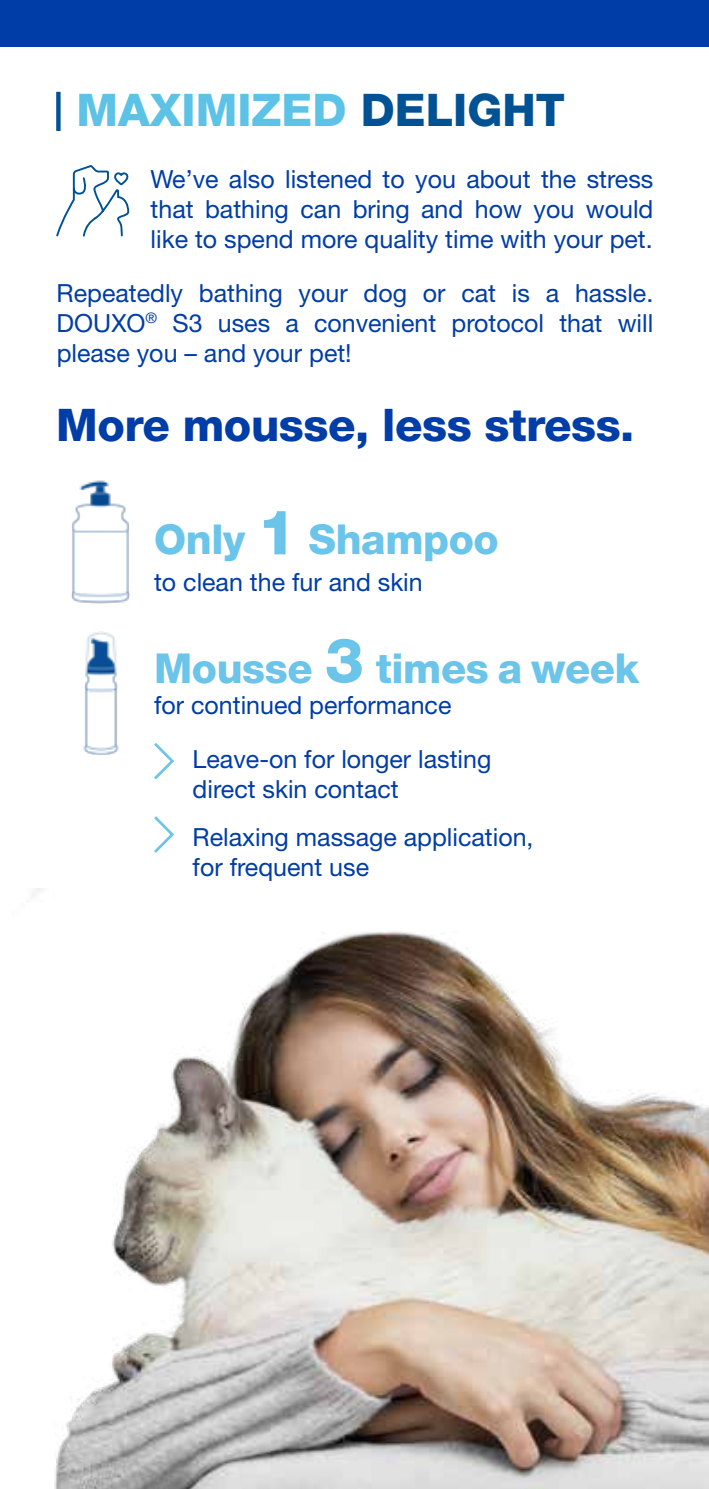
<style>
.page{position:relative;width:709px;height:1489px;background:#fff}
.page>*{position:absolute;margin:0;border:0;box-sizing:border-box;transform-origin:0 0}
.t1{font:800 45px "Helvetica Neue LT Std";letter-spacing:-.01em;color:#003da6}
.t2{font:800 45px "Helvetica Neue LT Std";color:#5cc3e6}
.t3{font:800 41.25px "Helvetica Neue LT Std";letter-spacing:-.01em;color:#6bc4e9}
.t4{font:25px/30px "Helvetica Neue LT Std";color:#003da6;text-align:justify}
.s1{color:#005295}
.s2{font-size:62px}
</style>
<div class="page">
<img style="left:71px;top:480px;width:59px;height:124px">
<div style="left:0;top:0;width:709px;height:46px;background:#003da6"></div>
<svg style="left:56px;top:165px;width:74px;height:72px"></svg>
<div style="left:56px;top:92px;width:5px;height:39px;background:#005295"></div>
<img style="left:83px;top:632px;width:36px;height:123px">
<svg style="left:154px;top:743px;width:20px;height:37px"></svg>
<svg style="left:154px;top:816px;width:20px;height:37px"></svg>
<img style="left:33px;top:888px;width:676px;height:600px">
<h1 class="t2" style="left:76px;top:83px;width:490px">MAXIMIZED <span class="s1">DELIGHT</span></h1>
<p class="t4" style="left:151px;top:164px;width:504px">We’ve also listened to you about the stress that bathing can bring and how you would like to spend more quality time with your pet.</p>
<p class="t4" style="left:57px;top:277px;width:598px">Repeatedly bathing your dog or cat is a hassle.<br>DOUXO<sup>®</sup> S3 uses a convenient protocol that will please you – and your pet!</p>
<h1 class="t1" style="left:56px;top:398px;width:580px">More mousse, less stress.</h1>
<h2 class="t3" style="left:154px;top:515px;width:346px">Only <span class="s2">1</span> Shampoo</h2>
<p class="t4" style="left:154px;top:567px;width:270px">to clean the fur and skin</p>
<h2 class="t3" style="left:154px;top:643px;width:487px">Mousse <span class="s2">3</span> times a week</h2>
<p class="t4" style="left:193px;top:677px;width:300px;line-height:54px;text-indent:-39px">for continued performance<br>Leave-on for longer lasting</p>
<p class="t4" style="left:193px;top:764px;width:342px;line-height:47.8px">direct skin contact<br>Relaxing massage application,</p>
<p class="t4" style="left:193px;top:851px;width:178px">for frequent use</p>
</div>
